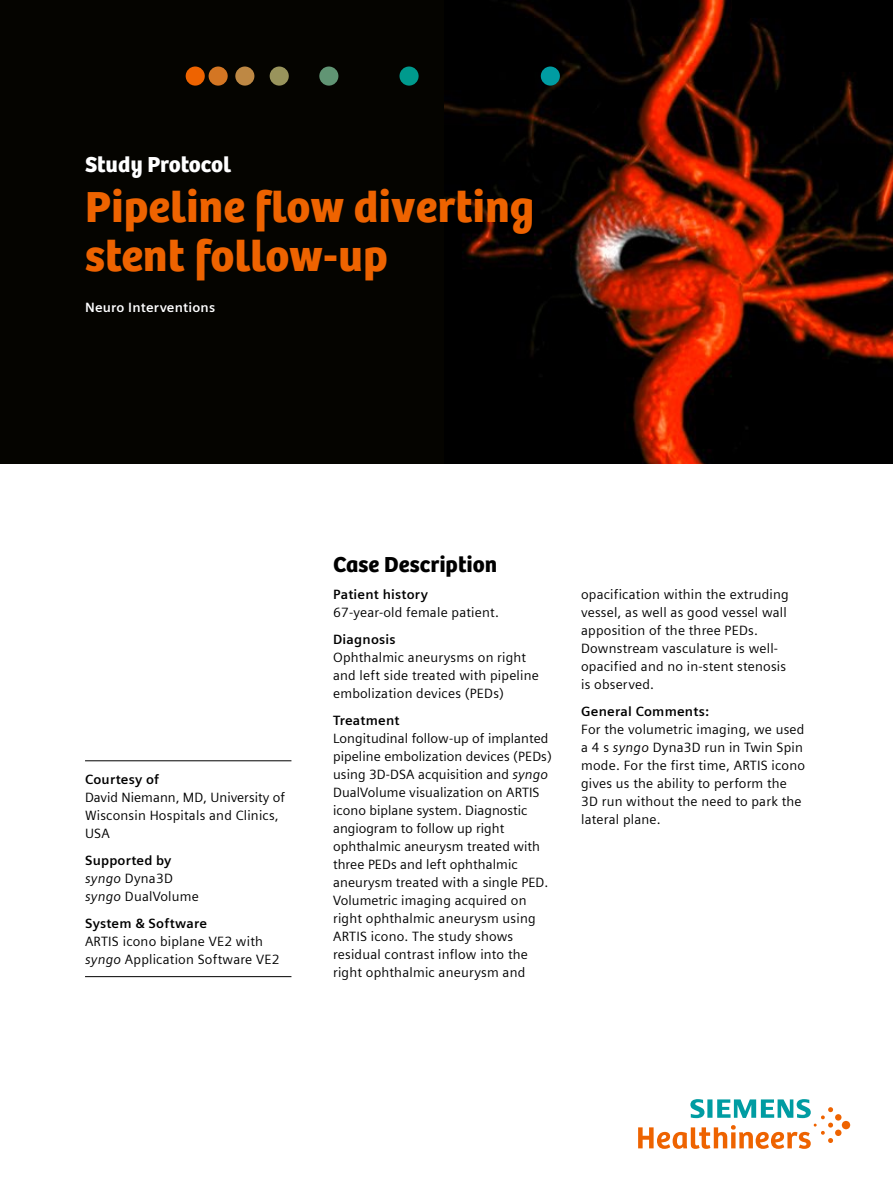
<style>
.page{position:relative;width:893px;height:1191px;background:#fff}
.page>*{position:absolute;margin:0;border:0;box-sizing:border-box;transform-origin:0 0}
.t1{font:45px/49.5px "SH Bree Headline Regular";color:#ee6300}
.t2{font:22.5px "SH Bree Headline Regular";color:#000}
.t3{font:22.5px "SH Bree Headline Regular";letter-spacing:-.01em;color:#fff}
.t4{font:13.5px/18px "Siemens Sans";letter-spacing:.015em;color:#000}
.t5{font:700 13.5px "Siemens Sans";letter-spacing:.015em;color:#000}
.t6{font:700 13.5px "Siemens Sans";letter-spacing:.015em;color:#fff}
.s1{font-weight:700}
.s2{font-style:italic}
</style>
<div class="page">
<svg style="left:638px;top:1099px;width:212px;height:50px"></svg>
<div style="left:0;top:0;width:893px;height:463px;background:#050400"></div>
<hr style="left:85px;top:760px;width:206px;height:1px;background:#000">
<hr style="left:85px;top:976px;width:206px;height:1px;background:#000">
<img style="left:445px;top:0;width:448px;height:463px">
<div style="left:186px;top:66px;width:19px;height:20px;background:#ee6300;border-radius:50%"></div>
<div style="left:209px;top:66px;width:19px;height:20px;background:#d47623;border-radius:50%"></div>
<div style="left:235px;top:66px;width:19px;height:20px;background:#be8844;border-radius:50%"></div>
<div style="left:270px;top:66px;width:19px;height:20px;background:#99945c;border-radius:50%"></div>
<div style="left:319px;top:66px;width:19px;height:20px;background:#619574;border-radius:50%"></div>
<div style="left:399px;top:66px;width:20px;height:20px;background:#009a8d;border-radius:50%"></div>
<div style="left:541px;top:66px;width:19px;height:20px;background:#009ca2;border-radius:50%"></div>
<h2 class="t3" style="left:85px;top:147px;width:148px">Study Protocol</h2>
<h1 class="t1" style="left:85px;top:180px;width:451px">Pipeline flow diverting stent follow-up</h1>
<p class="t6" style="left:85px;top:296px;width:132px">Neuro Interventions</p>
<p class="t5" style="left:85px;top:769px;width:76px">Courtesy of</p>
<p class="t4" style="left:85px;top:787px;width:201px">David Niemann, MD, University of<br>Wisconsin Hospitals and Clinics,<br>USA</p>
<p class="t4" style="left:85px;top:850px;width:115px"><span class="s1">Supported by </span><span class="s2">syngo</span> Dyna3D <span class="s2">syngo</span> DualVolume</p>
<p class="t5" style="left:85px;top:912px;width:123px">System &amp; Software</p>
<p class="t4" style="left:85px;top:931px;width:196px">ARTIS icono biplane VE2 with <span class="s2">syngo</span> Application Software VE2</p>
<h2 class="t2" style="left:333px;top:546px;width:166px">Case Description</h2>
<p class="t5" style="left:333px;top:583px;width:96px">Patient history</p>
<p class="t4" style="left:333px;top:602px;width:167px">67-year-old female patient.</p>
<p class="t5" style="left:333px;top:628px;width:64px">Diagnosis</p>
<p class="t4" style="left:333px;top:647px;width:207px">Ophthalmic aneurysms on right and left side treated with pipeline embolization devices (PEDs)</p>
<p class="t5" style="left:333px;top:709px;width:68px">Treatment</p>
<p class="t4" style="left:333px;top:728px;width:220px">Longitudinal follow-up of implanted pipeline embolization devices (PEDs) using 3D-DSA acquisition and <span class="s2">syngo </span>DualVolume visualization on ARTIS icono biplane system. Diagnostic angiogram to follow up right ophthalmic aneurysm treated with three PEDs and left ophthalmic aneurysm treated with a single PED.<br>Volumetric imaging acquired on right ophthalmic aneurysm using ARTIS icono. The study shows residual contrast inflow into the right ophthalmic aneurysm and</p>
<p class="t4" style="left:581px;top:584px;width:209px">opacification within the extruding vessel, as well as good vessel wall apposition of the three PEDs.<br>Downstream vasculature is well&shy;opacified and no in-stent stenosis is observed.</p>
<p class="t5" style="left:581px;top:700px;width:129px">General Comments:</p>
<p class="t4" style="left:581px;top:719px;width:225px">For the volumetric imaging, we used a 4 s <span class="s2">syngo</span> Dyna3D run in Twin Spin mode. For the first time, ARTIS icono gives us the ability to perform the<br>3D run without the need to park the lateral plane.</p>
</div>
